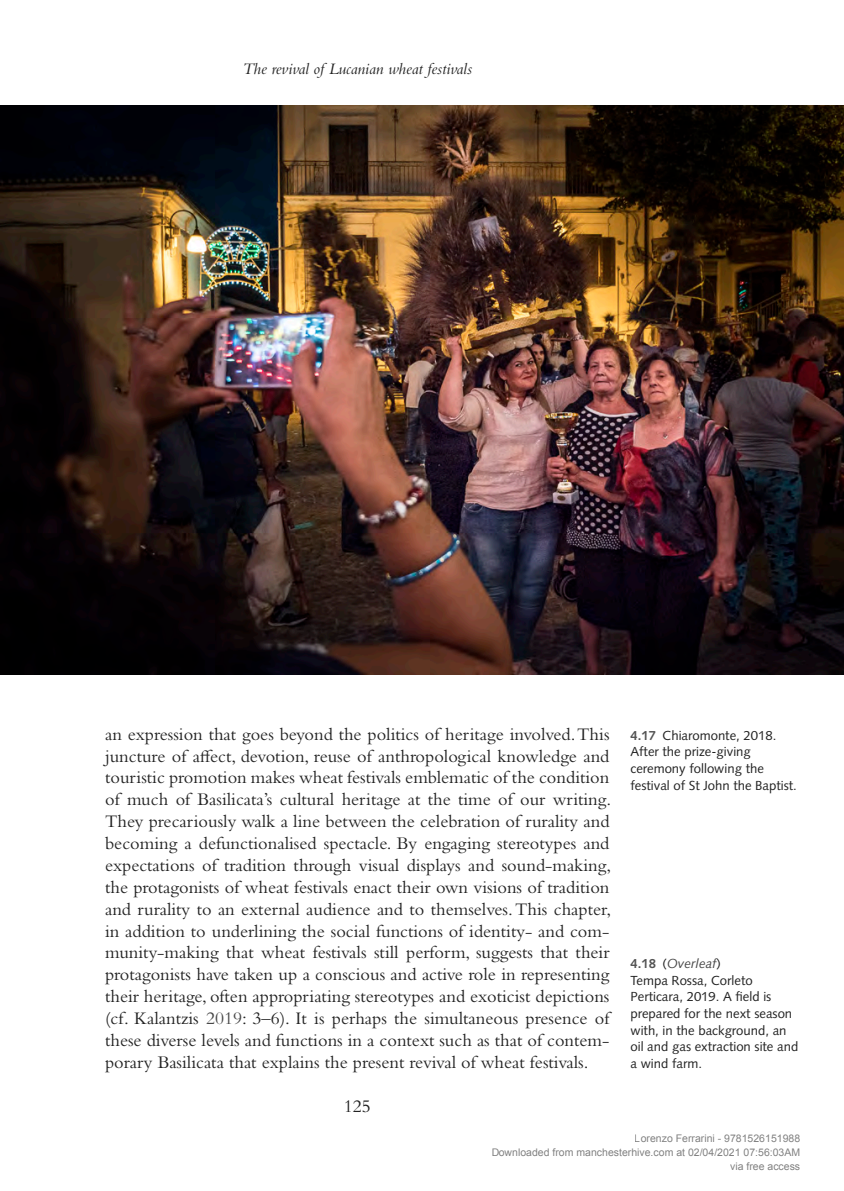
<style>
.page{position:relative;width:844px;height:1191px;background:#fff}
.page>*{position:absolute;margin:0;border:0;box-sizing:border-box;transform-origin:0 0}
.Text{font:18.38px/21.9px "Bembo Std";color:#222;text-align:justify}
.t1{font:italic 16.62px "Bembo Std";color:#222}
.t2{font:13.12px/16.6px "Syntax LT Std";color:#222}
.t3{font:10.5px/14px "Arial";color:rgb(0 0 0/.5);text-align:right}
.s1{color:#474747}
.s2{font-weight:700;color:#535353}
.s3{font-style:italic;color:#474747}
</style>
<div class="page">
<img style="left:0;top:105px;width:843px;height:569px">
<p class="t1" style="left:242px;top:59px;width:231px">The revival of Lucanian wheat festivals</p>
<p class="Text" style="left:105px;top:722px;width:507px">an expression that goes beyond the politics of heritage involved. This juncture of affect, devotion, reuse of anthropological knowledge and touristic promotion makes wheat festivals emblematic of the condition of much of Basilicata’s cultural heritage at the time of our writing.<br>They precariously walk a line between the celebration of rurality and becoming a defunctionalised spectacle. By engaging stereotypes and expectations of tradition through visual displays and sound-making, the protagonists of wheat festivals enact their own visions of tradition and rurality to an external audience and to themselves. This chapter, in addition to underlining the social functions of identity- and com&shy;munity-making that wheat festivals still perform, suggests that their protagonists have taken up a conscious and active role in representing their heritage, often appropriating stereotypes and exoticist depictions (cf. Kalantzis <span class="s1">2019</span>: 3–6). It is perhaps the simultaneous presence of these diverse levels and functions in a context such as that of contem&shy;porary Basilicata that explains the present revival of wheat festivals.</p>
<p class="Text" style="left:343px;top:1094px;width:29px">125</p>
<p class="t2" style="left:630px;top:727px;width:168px"><span class="s2">4.17</span> Chiaromonte, 2018.<br>After the prize-giving ceremony following the festival of St John the Baptist.</p>
<p class="t2" style="left:630px;top:955px;width:169px"><span class="s2">4.18</span> (<span class="s3">Overleaf</span>)<br>Tempa Rossa, Corleto<br>Perticara, 2019. A field is prepared for the next season with, in the background, an oil and gas extraction site and a wind farm.</p>
<p class="t3" style="left:491px;top:1131px;width:310px">Lorenzo Ferrarini - 9781526151988<br>Downloaded from manchesterhive.com at 02/04/2021 07:56:03AM via free access</p>
</div>
